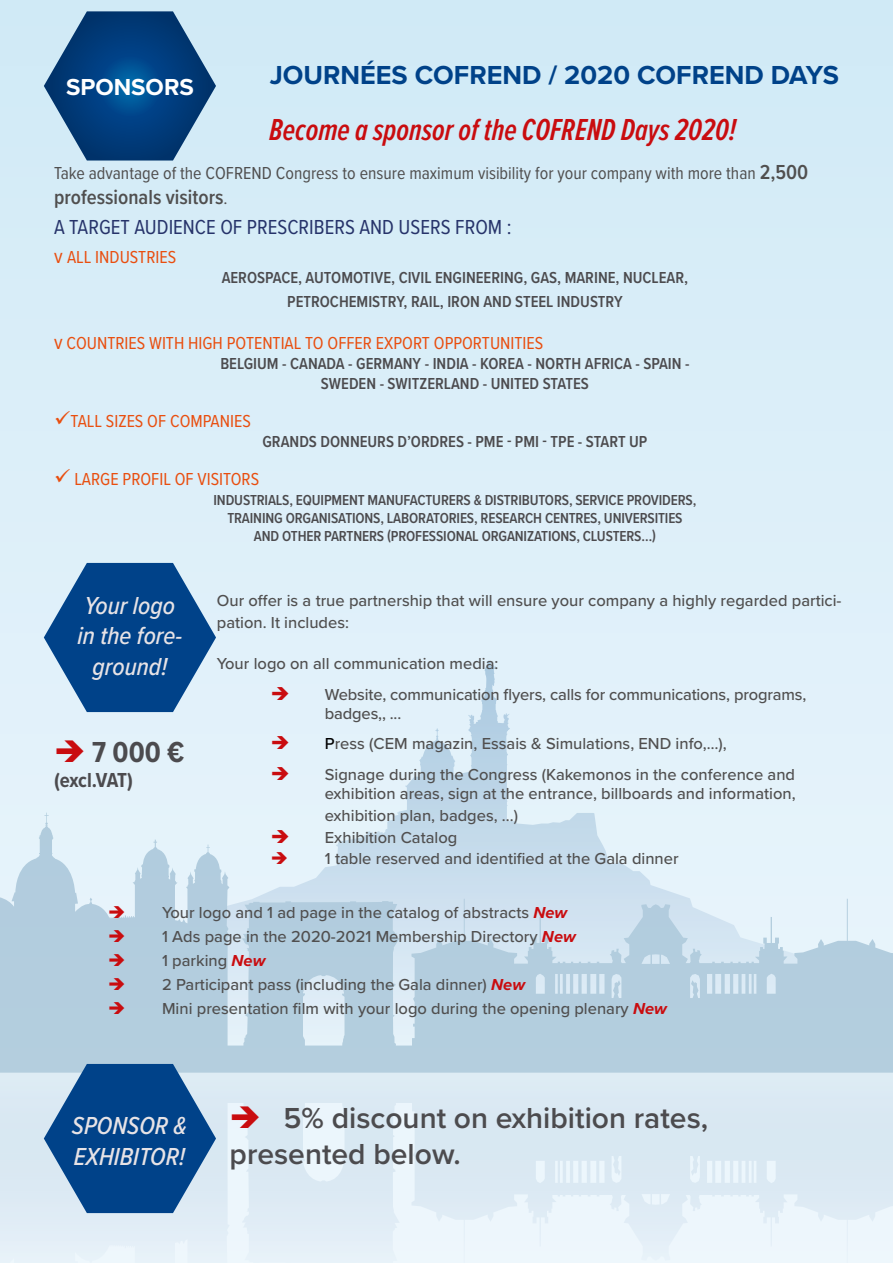
<style>
.page{position:relative;width:893px;height:1263px;background:#dbeef8}
.page>*{position:absolute;margin:0;border:0;box-sizing:border-box;transform-origin:0 0}
.t1{font:italic 600 31.5px "Proxima Nova Ex Cn";color:#c90c0f}
.t2{font:600 30px/36px "Proxima Nova";color:#4c4b4e}
.t3{font:700 30px "Proxima Nova Cond";color:#4c4b4e}
.t4{font:700 27px "Proxima Nova";color:#004289}
.t5{font:italic 500 25.5px/30.6px "Proxima Nova Cond";color:#e7e3e6;text-align:center}
.t6{font:700 24px "Proxima Nova";color:#fff}
.t7{font:21px "Proxima Nova Cond";color:#26336a}
.t8{font:600 21px "Proxima Nova Cond";color:#504f4f}
.t9{font:700 21px "Proxima Nova Cond";letter-spacing:-.02em;color:#4c4b4e}
.t10{font:18px "Proxima Nova Cond";color:#e94e0f}
.t11{font:18px "Proxima Nova Cond";color:#504f4f}
.t12{font:500 16.5px/19.8px "Proxima Nova";color:#504f4f}
.t13{font:600 16.5px/24px "Proxima Nova Cond";color:#4c4b4e;text-align:center}
.t14{font:600 15px/18px "Proxima Nova Cond";letter-spacing:-.01em;color:#4c4b4e;text-align:center}
.s1{font-weight:600;font-size:21px}
.s2{font-weight:400;font-size:18px}
.s3{font-size:21px}
.s4{color:#c90c0f}
.s5{color:#000}
.s6{font-weight:700;font-style:italic;color:#c90c0f}
</style>
<div class="page">
<svg style="left:419px;top:661px;width:91px;height:116px"></svg>
<svg style="left:0;top:777px;width:893px;height:296px"></svg>
<svg style="left:0;top:1064px;width:216px;height:199px"></svg>
<svg style="left:44px;top:11px;width:172px;height:150px"></svg>
<svg style="left:44px;top:563px;width:172px;height:149px"></svg>
<svg style="left:257px;top:779px;width:18px;height:1px"></svg>
<svg style="left:217px;top:842px;width:18px;height:1px"></svg>
<svg style="left:54px;top:918px;width:16px;height:1px"></svg>
<h3 class="t6" style="left:66px;top:70px;width:129px">SPONSORS</h3>
<h3 class="t4" style="left:270px;top:54px;width:571px">JOURNÉES COFREND / 2020 COFREND DAYS</h3>
<h1 class="t1" style="left:269px;top:106px;width:468px">Become a sponsor of the COFREND Days 2020!</h1>
<p class="t11" style="left:54px;top:160px;width:756px">Take advantage of the COFREND Congress to ensure maximum visibility for your company with more than <span class="s1">2,500</span></p>
<p class="t8" style="left:54px;top:182px;width:175px">professionals visitors<span class="s2">.</span></p>
<p class="t7" style="left:54px;top:211px;width:459px">A TARGET AUDIENCE OF PRESCRIBERS AND USERS FROM :</p>
<p class="t10" style="left:54px;top:244px;width:124px"><span class="s3">v</span> ALL INDUSTRIES</p>
<p class="t13" style="left:222px;top:265px;width:468px">AEROSPACE, AUTOMOTIVE, CIVIL ENGINEERING, GAS, MARINE, NUCLEAR,<br>PETROCHEMISTRY, RAIL, IRON AND STEEL INDUSTRY</p>
<p class="t10" style="left:54px;top:330px;width:491px"><span class="s3">v</span> COUNTRIES WITH HIGH POTENTIAL TO OFFER EXPORT OPPORTUNITIES</p>
<p class="t13" style="left:220px;top:353px;width:471px;line-height:19.8px">BELGIUM - CANADA - GERMANY - INDIA - KOREA - NORTH AFRICA - SPAIN -<br>SWEDEN - SWITZERLAND - UNITED STATES</p>
<p class="t10" style="left:54px;top:408px;width:198px">✓TALL SIZES OF COMPANIES</p>
<p class="t13" style="left:262px;top:429px;width:386px">GRANDS DONNEURS D’ORDRES - PME - PMI - TPE - START UP</p>
<p class="t10" style="left:54px;top:465px;width:207px">✓ LARGE PROFIL OF VISITORS</p>
<p class="t14" style="left:214px;top:491px;width:484px">INDUSTRIALS, EQUIPMENT MANUFACTURERS &amp; DISTRIBUTORS, SERVICE PROVIDERS,<br>TRAINING ORGANISATIONS, LABORATORIES, RESEARCH CENTRES, UNIVERSITIES<br>AND OTHER PARTNERS (PROFESSIONAL ORGANIZATIONS, CLUSTERS…)</p>
<h3 class="t5" style="left:77px;top:589px;width:106px">Your logo in the fore&shy;ground!</h3>
<h2 class="t3" style="left:54px;top:730px;width:132px"><span class="s4">➔</span> 7 000 €</h2>
<p class="t9" style="left:54px;top:765px;width:81px">(excl.VAT)</p>
<p class="t12" style="left:217px;top:589px;width:626px;line-height:21.6px">Our offer is a true partnership that will ensure your company a highly regarded partici&shy;pation. It includes:</p>
<p class="t12" style="left:217px;top:653px;width:283px">Your logo on all communication media:</p>
<p class="t12" style="left:325px;top:683px;width:483px;text-indent:-54px"><span class="s4">➔</span> Website, communication flyers, calls for communications, programs, badges,, ...</p>
<p class="t12" style="left:271px;top:733px;width:457px"><span class="s4">➔</span> <span class="s5">P</span>ress (CEM magazin, Essais &amp; Simulations, END info,…),</p>
<p class="t12" style="left:271px;top:763px;width:526px;text-align:right"><span class="s4">➔</span> Signage during the Congress (Kakemonos in the conference and exhibition areas, sign at the entrance, billboards and information,</p>
<p class="t12" style="left:325px;top:805px;width:195px">exhibition plan, badges, ...)</p>
<p class="t12" style="left:271px;top:826px;width:188px"><span class="s4">➔</span> Exhibition Catalog</p>
<p class="t12" style="left:271px;top:848px;width:409px"><span class="s4">➔</span> 1 table reserved and identified at the Gala dinner</p>
<p class="t12" style="left:108px;top:902px;width:461px"><span class="s4">➔</span> Your logo and 1 ad page in the catalog of abstracts <span class="s6">New</span></p>
<p class="t12" style="left:108px;top:926px;width:469px"><span class="s4">➔</span> 1 Ads page in the 2020-2021 Membership Directory <span class="s6">New</span></p>
<p class="t12" style="left:108px;top:950px;width:159px"><span class="s4">➔</span> 1 parking <span class="s6">New</span></p>
<p class="t12" style="left:108px;top:974px;width:418px"><span class="s4">➔</span> 2 Participant pass (including the Gala dinner) <span class="s6">New</span></p>
<p class="t12" style="left:108px;top:998px;width:560px"><span class="s4">➔</span> Mini presentation film with your logo during the opening plenary <span class="s6">New</span></p>
<h3 class="t5" style="left:72px;top:1109px;width:117px;text-align:left">SPONSOR &amp;<br>EXHIBITOR!</h3>
<h2 class="t2" style="left:230px;top:1099px;width:480px"><span class="s4">➔</span> 5% discount on exhibition rates, presented below.</h2>
</div>
